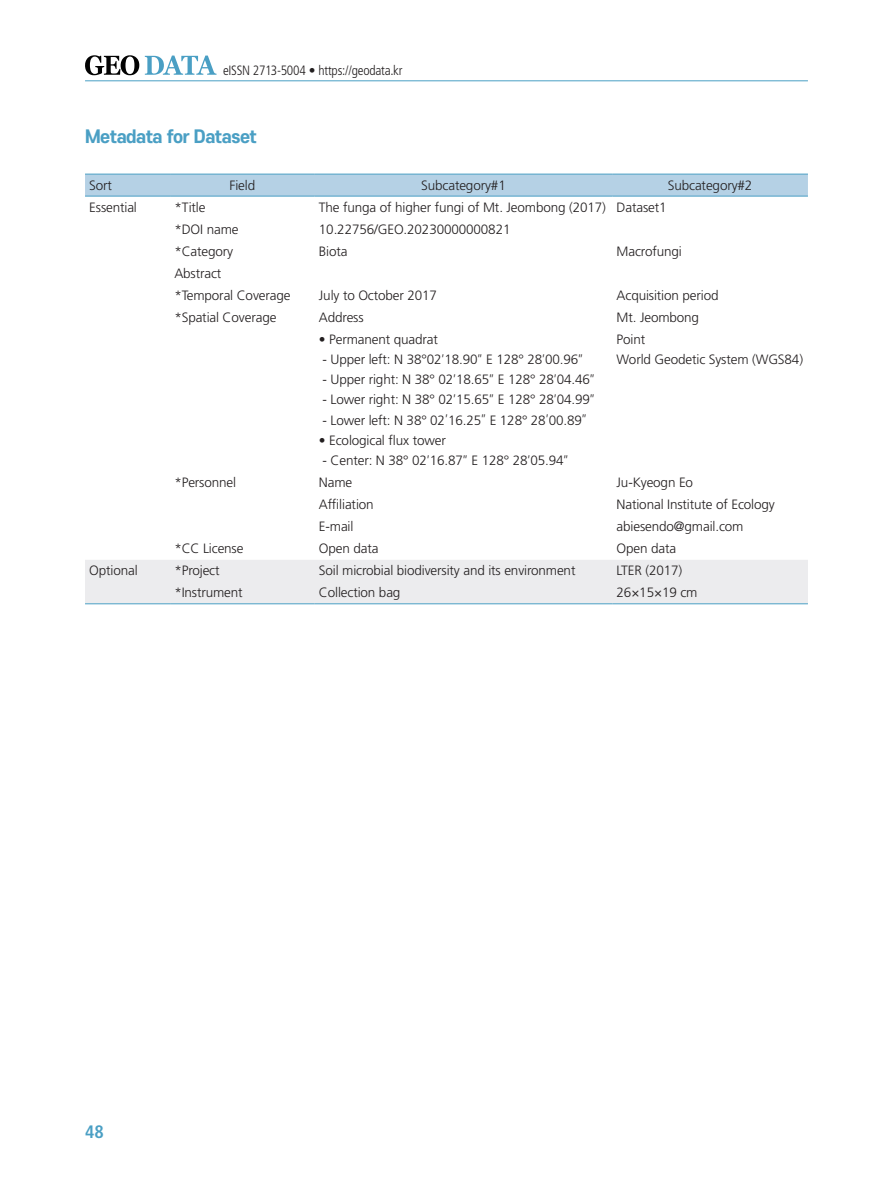
<style>
.page{position:relative;width:893px;height:1191px;background:#fff}
.page>*{position:absolute;margin:0;border:0;box-sizing:border-box;transform-origin:0 0}
.t1{font:700 condensed 18px "Frutiger LT Std";color:#4a9fc4}
.t2{font:800 17.25px "S Core Dream 7";letter-spacing:-.025em;color:#4a9fc4}
.t3{font:300 13.5px/22px "Frutiger LT Std";letter-spacing:-.01em;color:#231f20}
.t4{font:300 condensed 13.5px "Frutiger LT Std";letter-spacing:-.02em;color:#231f20}
.s1{font-family:"Malgun Gothic";font-weight:400}
</style>
<div class="page">
<hr style="left:85px;top:80px;width:723px;height:1px;background:#4a9fc4">
<svg style="left:145px;top:56px;width:72px;height:19px"></svg>
<svg style="left:85px;top:55px;width:54px;height:20px"></svg>
<div style="left:85px;top:175px;width:723px;height:21px;background:#b5d1e5"></div>
<div style="left:85px;top:560px;width:723px;height:43px;background:#ececee"></div>
<hr style="left:85px;top:174px;width:85px;height:1px;background:#4a9fc4">
<hr style="left:170px;top:174px;width:145px;height:1px;background:#4a9fc4">
<hr style="left:315px;top:174px;width:297px;height:1px;background:#4a9fc4">
<hr style="left:612px;top:174px;width:196px;height:1px;background:#4a9fc4">
<hr style="left:85px;top:196px;width:85px;height:1px;background:#4a9fc4">
<hr style="left:170px;top:196px;width:145px;height:1px;background:#4a9fc4">
<hr style="left:315px;top:196px;width:297px;height:1px;background:#4a9fc4">
<hr style="left:612px;top:196px;width:196px;height:1px;background:#4a9fc4">
<hr style="left:85px;top:603px;width:85px;height:1px;background:#4a9fc4">
<hr style="left:170px;top:603px;width:145px;height:1px;background:#4a9fc4">
<hr style="left:315px;top:603px;width:297px;height:1px;background:#4a9fc4">
<hr style="left:612px;top:603px;width:196px;height:1px;background:#4a9fc4">
<p class="t4" style="left:223px;top:63px;width:181px">eISSN 2713-5004 • https://geodata.kr</p>
<p class="t2" style="left:85px;top:124px;width:173px">Metadata for Dataset</p>
<p class="t3" style="left:89px;top:174px;width:24px">Sort</p>
<p class="t3" style="left:230px;top:174px;width:27px">Field</p>
<p class="t3" style="left:421px;top:174px;width:86px">Subcategory#1</p>
<p class="t3" style="left:668px;top:174px;width:86px">Subcategory#2</p>
<p class="t3" style="left:89px;top:196px;width:49px">Essential</p>
<p class="t3" style="left:174px;top:196px;width:33px">*Title</p>
<p class="t3" style="left:319px;top:196px;width:349px">The funga of higher fungi of Mt. Jeombong (2017) Dataset1</p>
<p class="t3" style="left:174px;top:218px;width:66px">*DOI name</p>
<p class="t3" style="left:319px;top:218px;width:193px">10.22756/GEO.20230000000821</p>
<p class="t3" style="left:174px;top:240px;width:60px">*Category</p>
<p class="t3" style="left:319px;top:240px;width:30px">Biota</p>
<p class="t3" style="left:617px;top:240px;width:67px">Macrofungi</p>
<p class="t3" style="left:174px;top:262px;width:118px">Abstract<br>*Temporal Coverage</p>
<p class="t3" style="left:319px;top:284px;width:120px">July to October 2017</p>
<p class="t3" style="left:617px;top:284px;width:103px">Acquisition period</p>
<p class="t3" style="left:174px;top:306px;width:104px">*Spatial Coverage</p>
<p class="t3" style="left:319px;top:306px;width:46px">Address</p>
<p class="t3" style="left:617px;top:306px;width:84px">Mt. Jeombong</p>
<p class="t3" style="left:319px;top:328px;width:121px">• Permanent quadrat</p>
<p class="t3" style="left:323px;top:348px;width:262px">- Upper left: N 38°02<span class="s1">′</span>18.90<span class="s1">″</span> E 128° 28<span class="s1">′</span>00.96<span class="s1">″</span></p>
<p class="t3" style="left:323px;top:369px;width:274px">- Upper right: N 38° 02<span class="s1">′</span>18.65<span class="s1">″</span> E 128° 28<span class="s1">′</span>04.46<span class="s1">″</span></p>
<p class="t3" style="left:323px;top:389px;width:274px">- Lower right: N 38° 02<span class="s1">′</span>15.65<span class="s1">″</span> E 128° 28<span class="s1">′</span>04.99<span class="s1">″</span></p>
<p class="t3" style="left:323px;top:409px;width:266px">- Lower left: N 38° 02<span class="s1">′</span>16.25<span class="s1">″</span> E 128° 28<span class="s1">′</span>00.89<span class="s1">″</span></p>
<p class="t3" style="left:319px;top:429px;width:128px">• Ecological flux tower</p>
<p class="t3" style="left:323px;top:450px;width:248px">- Center: N 38° 02<span class="s1">′</span>16.87<span class="s1">″</span> E 128° 28<span class="s1">′</span>05.94<span class="s1">″</span></p>
<p class="t3" style="left:617px;top:329px;width:188px;line-height:20.2px">Point<br>World Geodetic System (WGS84)</p>
<p class="t3" style="left:174px;top:472px;width:63px">*Personnel</p>
<p class="t3" style="left:319px;top:472px;width:35px">Name</p>
<p class="t3" style="left:617px;top:472px;width:78px">Ju-Kyeogn Eo</p>
<p class="t3" style="left:319px;top:494px;width:56px">Affiliation</p>
<p class="t3" style="left:617px;top:494px;width:160px">National Institute of Ecology</p>
<p class="t3" style="left:319px;top:516px;width:36px">E-mail</p>
<p class="t3" style="left:617px;top:516px;width:128px">abiesendo@gmail.com</p>
<p class="t3" style="left:174px;top:538px;width:71px">*CC License</p>
<p class="t3" style="left:319px;top:538px;width:61px">Open data</p>
<p class="t3" style="left:617px;top:538px;width:61px">Open data</p>
<p class="t3" style="left:89px;top:560px;width:50px">Optional</p>
<p class="t3" style="left:174px;top:560px;width:47px">*Project</p>
<p class="t3" style="left:319px;top:560px;width:258px">Soil microbial biodiversity and its environment</p>
<p class="t3" style="left:617px;top:560px;width:67px">LTER (2017)</p>
<p class="t3" style="left:174px;top:582px;width:70px">*Instrument</p>
<p class="t3" style="left:319px;top:582px;width:83px">Collection bag</p>
<p class="t3" style="left:617px;top:582px;width:82px">26×15×19 cm</p>
<h1 class="t1" style="left:85px;top:1121px;width:20px">48</h1>
</div>
